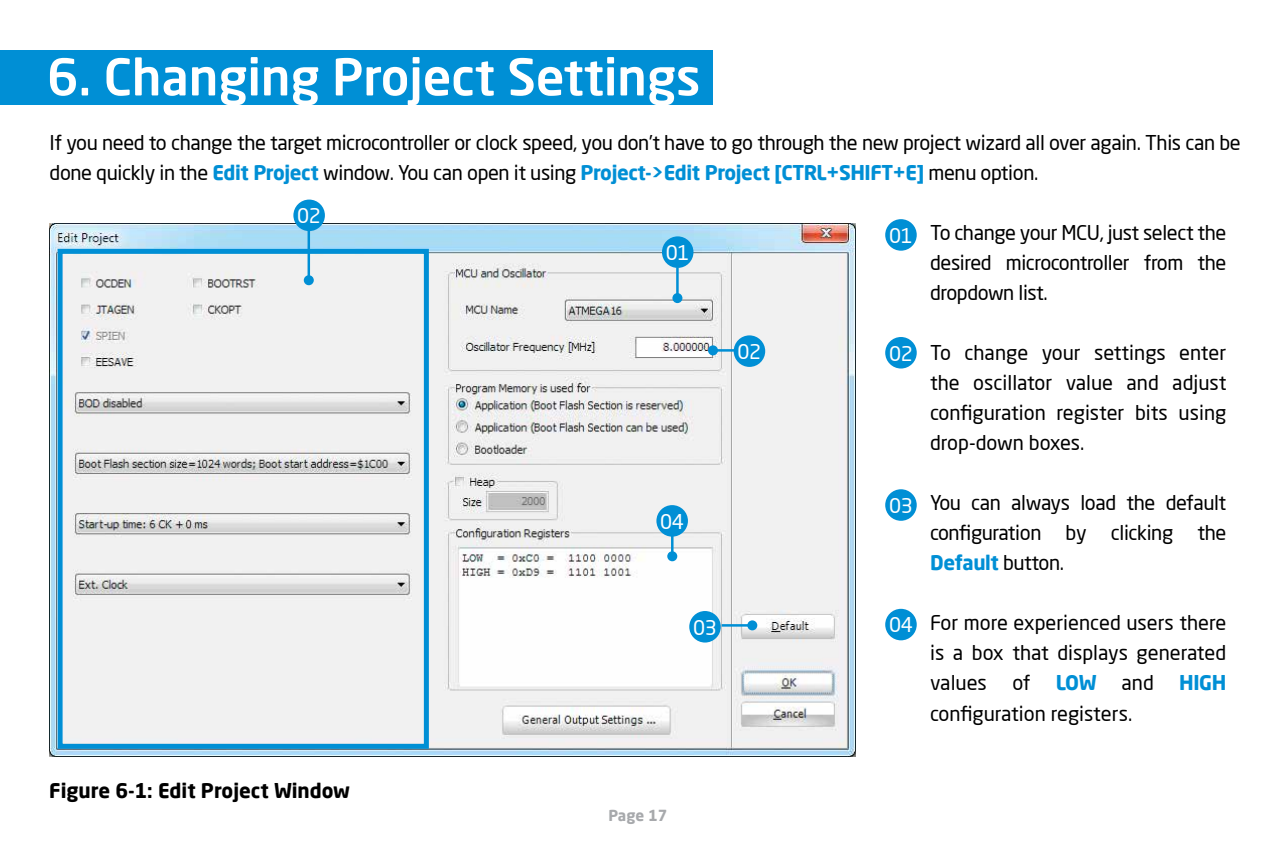
<style>
.page{position:relative;width:1276px;height:851px;background:#fff}
.page>*{position:absolute;margin:0;border:0;box-sizing:border-box;transform-origin:0 0}
.t1{font:500 50px "Neo Sans Pro";color:#fff}
.t2{font:20px/30px "Neo Sans Pro";letter-spacing:-.02em;color:#000;text-align:justify}
.t3{font:700 20px "Neo Sans Pro";color:#000}
.t4{font:20px "Neo Sans Pro";color:#000}
.t5{font:20px "Neo Sans Pro";letter-spacing:-.02em;color:#fff}
.t6{font:700 20px "Neo Sans Pro";letter-spacing:-.02em;color:#008fd5}
.t7{font:700 15px "Neo Sans Pro";color:#a7a9ac}
.s1{font-weight:700;color:#008fd5}
</style>
<div class="page">
<img style="left:50px;top:223px;width:806px;height:533px">
<div style="left:0;top:50px;width:712px;height:54px;background:#008fd5"></div>
<hr style="left:676px;top:267px;width:2px;height:31px;background:#008fd5">
<div style="left:672px;top:293px;width:10px;height:10px;background:#008fd5;border-radius:50%"></div>
<hr style="left:307px;top:216px;width:3px;height:64px;background:#008fd5">
<div style="left:304px;top:275px;width:10px;height:10px;background:#008fd5;border-radius:50%"></div>
<hr style="left:721px;top:624px;width:31px;height:2px;background:#008fd5">
<div style="left:747px;top:620px;width:10px;height:10px;background:#008fd5;border-radius:50%"></div>
<hr style="left:671px;top:525px;width:2px;height:31px;background:#008fd5">
<div style="left:667px;top:551px;width:10px;height:10px;background:#008fd5;border-radius:50%"></div>
<hr style="left:713px;top:349px;width:30px;height:2px;background:#008fd5">
<div style="left:708px;top:345px;width:10px;height:10px;background:#008fd5;border-radius:50%"></div>
<div style="left:662px;top:236px;width:31px;height:32px;background:#008fd5;border-radius:50%"></div>
<div style="left:733px;top:335px;width:32px;height:32px;background:#008fd5;border-radius:50%"></div>
<div style="left:293px;top:199px;width:32px;height:32px;background:#008fd5;border-radius:50%"></div>
<div style="left:689px;top:611px;width:32px;height:31px;background:#008fd5;border-radius:50%"></div>
<div style="left:656px;top:505px;width:32px;height:31px;background:#008fd5;border-radius:50%"></div>
<div style="left:885px;top:219px;width:31px;height:32px;background:#008fd5;border-radius:50%"></div>
<div style="left:885px;top:337px;width:31px;height:31px;background:#008fd5;border-radius:50%"></div>
<div style="left:885px;top:489px;width:31px;height:31px;background:#008fd5;border-radius:50%"></div>
<div style="left:885px;top:608px;width:31px;height:32px;background:#008fd5;border-radius:50%"></div>
<div style="left:58px;top:249px;width:371px;height:499px;border:5px solid #008fd5"></div>
<h1 class="t1" style="left:47px;top:45px;width:655px">6. Changing Project Settings</h1>
<p class="t2" style="left:50px;top:127px;width:1192px">If you need to change the target microcontroller or clock speed, you don’t have to go through the new project wizard all over again. This can be done quickly in the <span class="s1">Edit Project</span> window. You can open it using <span class="s1">Project-&gt;Edit Project [CTRL+SHIFT+E]</span> menu option.</p>
<p class="t5" style="left:297px;top:203px;width:25px">02</p>
<p class="t3" style="left:49px;top:777px;width:302px">Figure 6-1: Edit Project Window</p>
<p class="t5" style="left:666px;top:240px;width:25px">01</p>
<p class="t5" style="left:737px;top:339px;width:25px">02</p>
<p class="t5" style="left:660px;top:509px;width:25px">04</p>
<p class="t5" style="left:693px;top:615px;width:25px">03</p>
<p class="t7" style="left:608px;top:806px;width:60px">Page 17</p>
<p class="t5" style="left:889px;top:223px;width:25px">01</p>
<p class="t2" style="left:930px;top:217px;width:298px">To change your MCU, just select the desired microcontroller from the dropdown list.</p>
<p class="t5" style="left:889px;top:341px;width:25px">02</p>
<p class="t2" style="left:930px;top:337px;width:298px">To change your settings enter the oscillator value and adjust configuration register bits using drop-down boxes.</p>
<p class="t5" style="left:889px;top:493px;width:25px">03</p>
<p class="t2" style="left:930px;top:487px;width:298px">You can always load the default configuration by clicking the <span class="s1">Default</span> button.</p>
<p class="t5" style="left:889px;top:612px;width:25px">04</p>
<p class="t2" style="left:930px;top:607px;width:298px">For more experienced users there is a box that displays generated values</p>
<p class="t2" style="left:1012px;top:667px;width:20px">of</p>
<p class="t6" style="left:1056px;top:670px;width:42px">LOW</p>
<p class="t2" style="left:1121px;top:667px;width:34px">and</p>
<p class="t6" style="left:1179px;top:670px;width:49px">HIGH</p>
<p class="t4" style="left:930px;top:700px;width:204px">configuration registers.</p>
</div>
